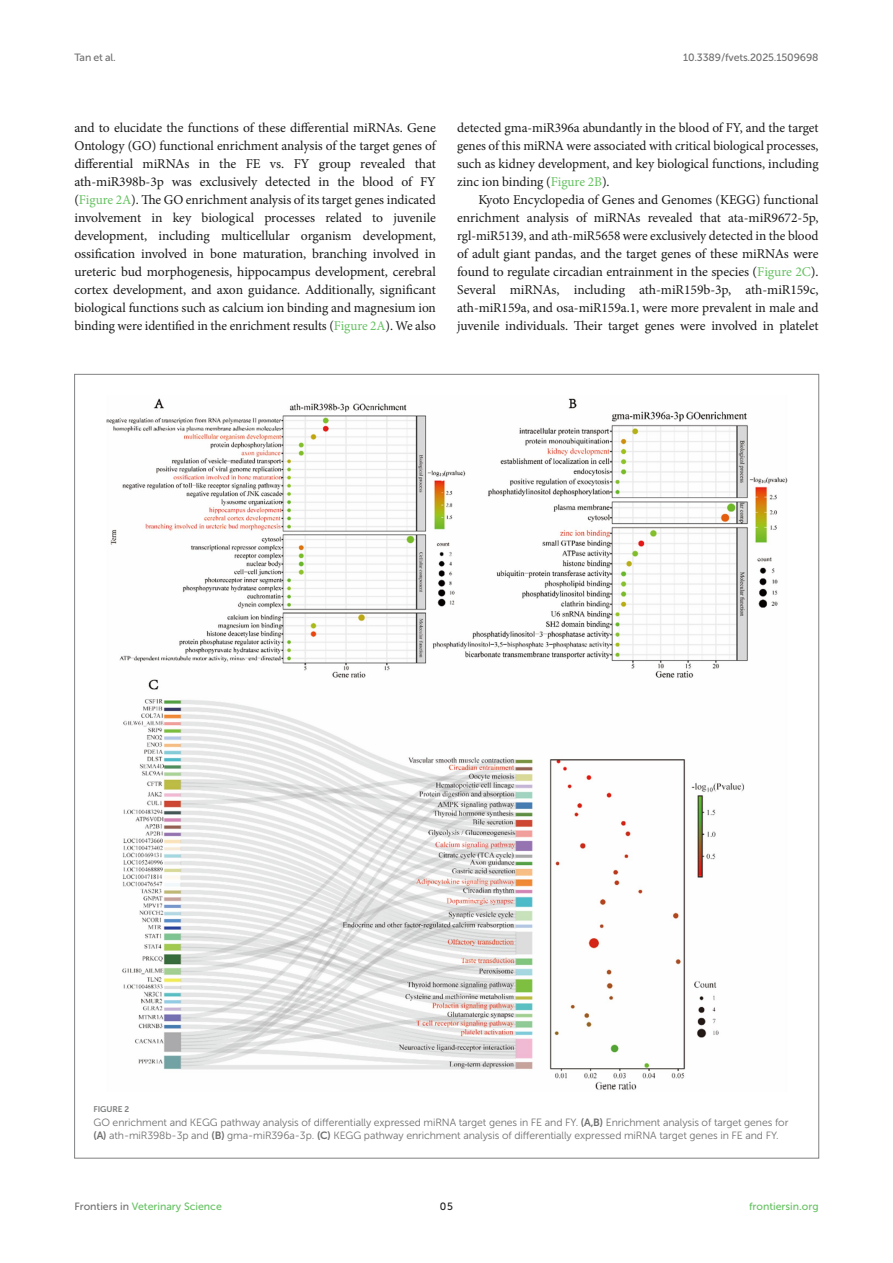
<style>
.page{position:relative;width:893px;height:1263px;background:#fff}
.page>*{position:absolute;margin:0;border:0;box-sizing:border-box;transform-origin:0 0}
.TEXT{font:13.5px/18px "Minion Pro";letter-spacing:-.005em;color:#1b1c1b;text-align:justify}
.FIG_LEG{font:10.5px/13.5px "Museo Sans 300";letter-spacing:-.01em;color:#706f70}
.t1{font:10.5px "Museo Sans 500";color:#65c161}
.t2{font:10.5px "Museo Sans 500";letter-spacing:-.015em;color:#706f70}
.t3{font:10.5px "Museo Sans 500";color:#1b1c1b}
.FIG_HD{font:8.25px "Museo Sans 700";letter-spacing:-.01em;color:#7e7f7f}
.s1{color:#65c161}
.s2{font-family:"Museo Sans 700"}
.s3{color:#706f70}
</style>
<div class="page">
<img style="left:106px;top:398px;width:682px;height:692px">
<p class="t2" style="left:74px;top:51px;width:43px">Tan et al.</p>
<p class="t2" style="left:683px;top:51px;width:137px">10.3389/fvets.2025.1509698</p>
<p class="TEXT" style="left:74px;top:119px;width:363px">and to elucidate the functions of these differential miRNAs. Gene Ontology (GO) functional enrichment analysis of the target genes of differential miRNAs in the FE vs. FY group revealed that ath-miR398b-3p was exclusively detected in the blood of FY (<span class="s1">Figure 2A</span>). The GO enrichment analysis of its target genes indicated involvement in key biological processes related to juvenile development, including multicellular organism development, ossification involved in bone maturation, branching involved in ureteric bud morphogenesis, hippocampus development, cerebral cortex development, and axon guidance. Additionally, significant biological functions such as calcium ion binding and magnesium ion binding were identified in the enrichment results (<span class="s1">Figure 2A</span>). We also</p>
<p class="TEXT" style="left:457px;top:119px;width:363px">detected gma-miR396a abundantly in the blood of FY, and the target genes of this miRNA were associated with critical biological processes, such as kidney development, and key biological functions, including zinc ion binding (<span class="s1">Figure 2B</span>).</p>
<p class="TEXT" style="left:457px;top:191px;width:363px;text-indent:21px">Kyoto Encyclopedia of Genes and Genomes (KEGG) functional enrichment analysis of miRNAs revealed that ata-miR9672-5p, rgl-miR5139, and ath-miR5658 were exclusively detected in the blood of adult giant pandas, and the target genes of these miRNAs were found to regulate circadian entrainment in the species (<span class="s1">Figure 2C</span>).<br>Several miRNAs, including ath-miR159b-3p, ath-miR159c, ath-miR159a, and osa-miR159a.1, were more prevalent in male and juvenile individuals. Their target genes were involved in platelet</p>
<p class="FIG_HD" style="left:94px;top:1105px;width:37px">FIGURE 2</p>
<p class="FIG_LEG" style="left:94px;top:1115px;width:696px">GO enrichment and KEGG pathway analysis of differentially expressed miRNA target genes in FE and FY. <span class="s2">(A,B)</span> Enrichment analysis of target genes for <span class="s2">(A)</span> ath-miR398b-3p and <span class="s2">(B)</span> gma-miR396a-3p. <span class="s2">(C)</span> KEGG pathway enrichment analysis of differentially expressed miRNA target genes in FE and FY.</p>
<p class="t1" style="left:74px;top:1200px;width:149px"><span class="s3">Frontiers in</span> Veterinary Science</p>
<p class="t3" style="left:440px;top:1200px;width:14px">05</p>
<p class="t1" style="left:749px;top:1200px;width:71px">frontiersin.org</p>
</div>
